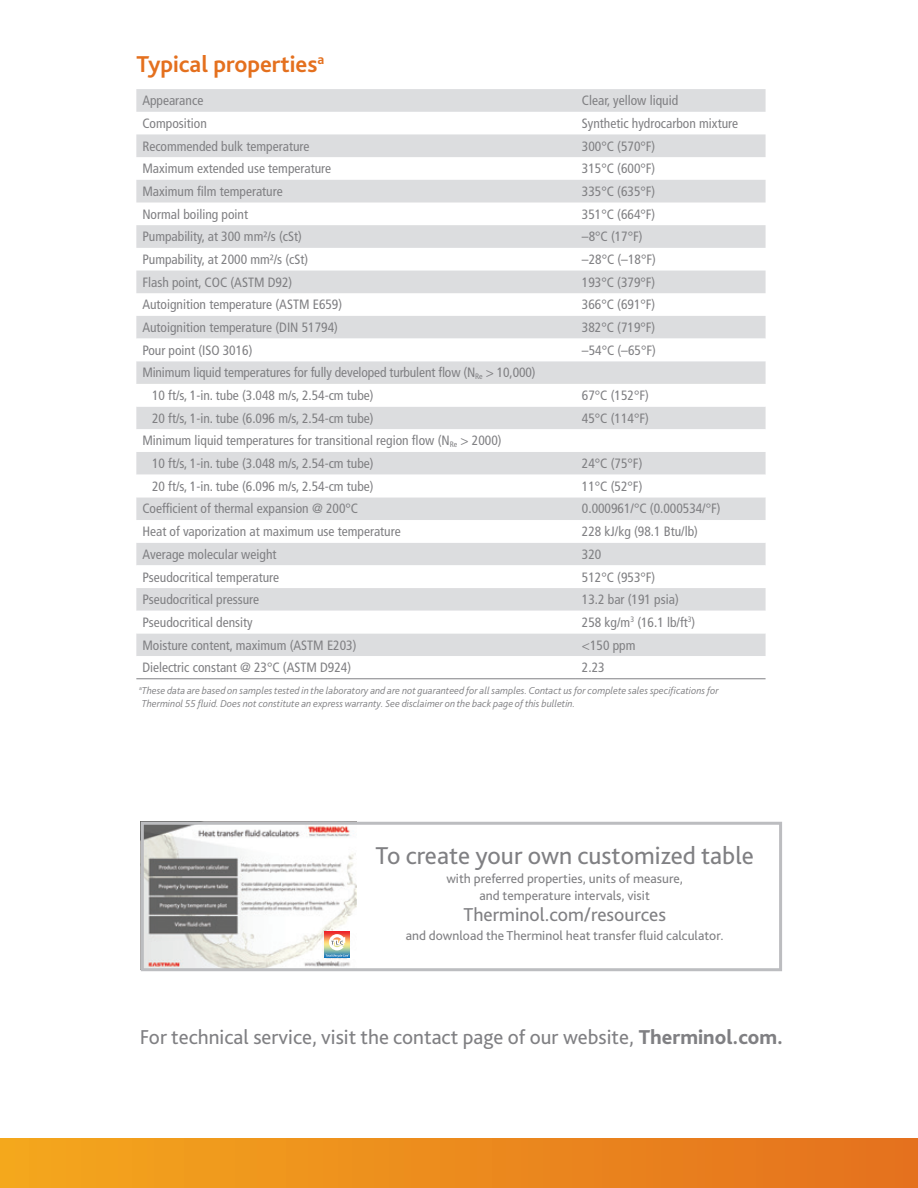
<style>
.page{position:relative;width:918px;height:1188px;background:#fff}
.page>*{position:absolute;margin:0;border:0;box-sizing:border-box;transform-origin:0 0}
.Table_Column_Head{font:25.5px "Bliss Pro";color:#808083}
.Heads{font:700 24px "Bliss Pro";color:#e4701e}
.Technical_Service_Ho{font:21px "Bliss Pro";color:#808083}
.Table_Column_Head-2{font:19.5px "Bliss Pro";color:#808083}
.Table__Typical_Pr{font:condensed 13.5px "Frutiger";color:#808083}
.Table_Column_Head-3{font:13.5px/16.5px "Bliss Pro";color:#808083;text-align:center}
.Footnotes{font:italic 300 10.5px/12.8px "Bliss Pro";color:#808083}
.s1{font-weight:800}
</style>
<div class="page">
<svg style="left:136px;top:89px;width:630px;height:250px;fill:#dcdddf"></svg>
<svg style="left:136px;top:361px;width:630px;height:295px;fill:#dcdddf"></svg>
<hr style="left:136px;top:678px;width:440px;height:1px;background:#808083">
<hr style="left:576px;top:678px;width:190px;height:1px;background:#808083">
<div style="left:0;top:1138px;width:918px;height:50px;background:linear-gradient(to right,#f4a71d,#e4701e)"></div>
<img style="left:145px;top:826px;width:212px;height:141px">
<div style="left:141px;top:822px;width:641px;height:149px;border:3px solid #bcbdc0"></div>
<img style="left:324px;top:932px;width:26px;height:26px">
<svg style="left:326px;top:934px;width:23px;height:23px"></svg>
<p class="Heads" style="left:136px;top:49px;width:190px">Typical properties<sup>a</sup></p>
<p class="Table__Typical_Pr" style="left:142px;top:93px;width:62px">Appearance</p>
<p class="Table__Typical_Pr" style="left:582px;top:93px;width:98px">Clear, yellow liquid</p>
<p class="Table__Typical_Pr" style="left:142px;top:115px;width:66px">Composition</p>
<p class="Table__Typical_Pr" style="left:582px;top:115px;width:158px">Synthetic hydrocarbon mixture</p>
<p class="Table__Typical_Pr" style="left:142px;top:138px;width:169px">Recommended bulk temperature</p>
<p class="Table__Typical_Pr" style="left:582px;top:138px;width:75px">300°C (570°F)</p>
<p class="Table__Typical_Pr" style="left:142px;top:161px;width:190px">Maximum extended use temperature</p>
<p class="Table__Typical_Pr" style="left:582px;top:161px;width:75px">315°C (600°F)</p>
<p class="Table__Typical_Pr" style="left:142px;top:183px;width:142px">Maximum film temperature</p>
<p class="Table__Typical_Pr" style="left:582px;top:183px;width:75px">335°C (635°F)</p>
<p class="Table__Typical_Pr" style="left:142px;top:206px;width:107px">Normal boiling point</p>
<p class="Table__Typical_Pr" style="left:582px;top:206px;width:75px">351°C (664°F)</p>
<p class="Table__Typical_Pr" style="left:142px;top:229px;width:161px">Pumpability, at 300 mm²/s (cSt)</p>
<p class="Table__Typical_Pr" style="left:582px;top:229px;width:62px">–8°C (17°F)</p>
<p class="Table__Typical_Pr" style="left:142px;top:251px;width:167px">Pumpability, at 2000 mm²/s (cSt)</p>
<p class="Table__Typical_Pr" style="left:582px;top:251px;width:75px">–28°C (–18°F)</p>
<p class="Table__Typical_Pr" style="left:142px;top:274px;width:151px">Flash point, COC (ASTM D92)</p>
<p class="Table__Typical_Pr" style="left:582px;top:274px;width:75px">193°C (379°F)</p>
<p class="Table__Typical_Pr" style="left:142px;top:297px;width:201px">Autoignition temperature (ASTM E659)</p>
<p class="Table__Typical_Pr" style="left:582px;top:297px;width:75px">366°C (691°F)</p>
<p class="Table__Typical_Pr" style="left:142px;top:319px;width:197px">Autoignition temperature (DIN 51794)</p>
<p class="Table__Typical_Pr" style="left:582px;top:319px;width:75px">382°C (719°F)</p>
<p class="Table__Typical_Pr" style="left:142px;top:342px;width:112px">Pour point (ISO 3016)</p>
<p class="Table__Typical_Pr" style="left:582px;top:342px;width:75px">–54°C (–65°F)</p>
<p class="Table__Typical_Pr" style="left:142px;top:365px;width:395px">Minimum liquid temperatures for fully developed turbulent flow (N<sub>Re</sub> &gt; 10,000)</p>
<p class="Table__Typical_Pr" style="left:152px;top:388px;width:223px">10 ft/s, 1-in. tube (3.048 m/s, 2.54-cm tube)</p>
<p class="Table__Typical_Pr" style="left:582px;top:388px;width:68px">67°C (152°F)</p>
<p class="Table__Typical_Pr" style="left:152px;top:410px;width:223px">20 ft/s, 1-in. tube (6.096 m/s, 2.54-cm tube)</p>
<p class="Table__Typical_Pr" style="left:582px;top:410px;width:68px">45°C (114°F)</p>
<p class="Table__Typical_Pr" style="left:142px;top:433px;width:361px">Minimum liquid temperatures for transitional region flow (N<sub>Re</sub> &gt; 2000)</p>
<p class="Table__Typical_Pr" style="left:152px;top:456px;width:223px">10 ft/s, 1-in. tube (3.048 m/s, 2.54-cm tube)</p>
<p class="Table__Typical_Pr" style="left:582px;top:456px;width:62px">24°C (75°F)</p>
<p class="Table__Typical_Pr" style="left:152px;top:478px;width:223px">20 ft/s, 1-in. tube (6.096 m/s, 2.54-cm tube)</p>
<p class="Table__Typical_Pr" style="left:582px;top:478px;width:62px">11°C (52°F)</p>
<p class="Table__Typical_Pr" style="left:142px;top:501px;width:217px">Coefficient of thermal expansion @ 200°C</p>
<p class="Table__Typical_Pr" style="left:582px;top:501px;width:140px">0.000961/°C (0.000534/°F)</p>
<p class="Table__Typical_Pr" style="left:142px;top:524px;width:260px">Heat of vaporization at maximum use temperature</p>
<p class="Table__Typical_Pr" style="left:582px;top:524px;width:118px">228 kJ/kg (98.1 Btu/lb)</p>
<p class="Table__Typical_Pr" style="left:142px;top:546px;width:136px">Average molecular weight</p>
<p class="Table__Typical_Pr" style="left:582px;top:546px;width:21px">320</p>
<p class="Table__Typical_Pr" style="left:142px;top:569px;width:138px">Pseudocritical temperature</p>
<p class="Table__Typical_Pr" style="left:582px;top:569px;width:75px">512°C (953°F)</p>
<p class="Table__Typical_Pr" style="left:142px;top:592px;width:118px">Pseudocritical pressure</p>
<p class="Table__Typical_Pr" style="left:582px;top:592px;width:98px">13.2 bar (191 psia)</p>
<p class="Table__Typical_Pr" style="left:142px;top:614px;width:112px">Pseudocritical density</p>
<p class="Table__Typical_Pr" style="left:582px;top:614px;width:115px">258 kg/m<sup>3</sup> (16.1 lb/ft<sup>3</sup>)</p>
<p class="Table__Typical_Pr" style="left:142px;top:637px;width:216px">Moisture content, maximum (ASTM E203)</p>
<p class="Table__Typical_Pr" style="left:582px;top:637px;width:55px">&lt;150 ppm</p>
<p class="Table__Typical_Pr" style="left:142px;top:660px;width:210px">Dielectric constant @ 23°C (ASTM D924)</p>
<p class="Table__Typical_Pr" style="left:582px;top:660px;width:24px">2.23</p>
<p class="Footnotes" style="left:139px;top:684px;width:581px"><sup>a</sup>These data are based on samples tested in the laboratory and are not guaranteed for all samples. Contact us for complete sales specifications for<br>Therminol 55 fluid. Does not constitute an express warranty. See disclaimer on the back page of this bulletin.</p>
<p class="Table_Column_Head" style="left:376px;top:840px;width:380px">To create your own customized table</p>
<p class="Table_Column_Head-3" style="left:446px;top:870px;width:238px">with preferred properties, units of measure, and temperature intervals, visit</p>
<p class="Table_Column_Head-2" style="left:463px;top:903px;width:204px">Therminol.com/resources</p>
<p class="Table_Column_Head-3" style="left:406px;top:927px;width:319px">and download the Therminol heat transfer fluid calculator.</p>
<p class="Technical_Service_Ho" style="left:140px;top:1024px;width:645px">For technical service, visit the contact page of our website, <span class="s1">Therminol.com.</span></p>
</div>
